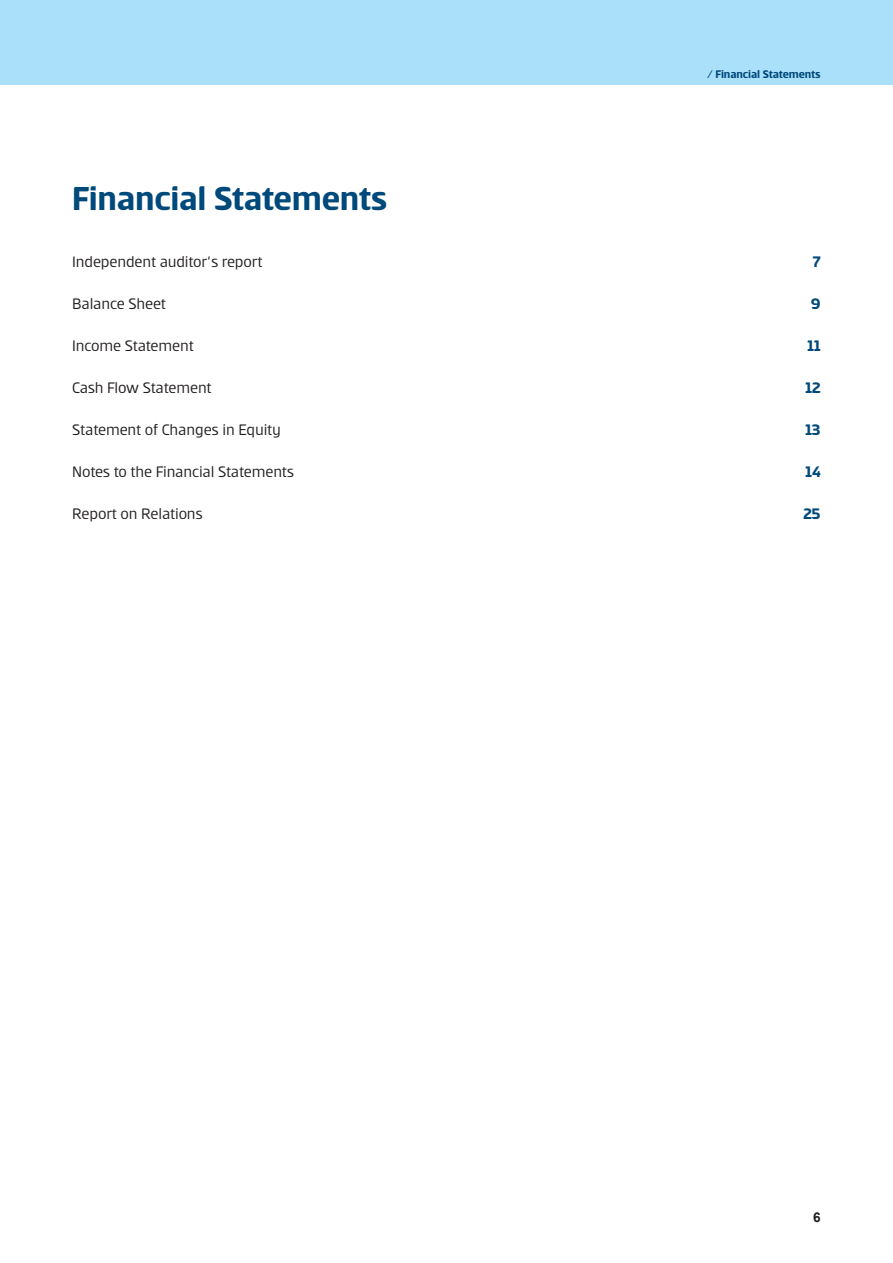
<style>
.page{position:relative;width:893px;height:1263px;background:#fff}
.page>*{position:absolute;margin:0;border:0;box-sizing:border-box;transform-origin:0 0}
.cza_Nadpis_1{font:700 36px "Erste";letter-spacing:-.01em;color:#00497b}
.t1{font:16.5px "Erste";letter-spacing:-.01em;color:#231f20}
.t2{font:700 16.5px "Erste";color:#00497b}
.t3{font:700 13.5px "Arial";color:#231f20}
.t4{font:700 12px "Erste";letter-spacing:-.01em;color:#00497b}
</style>
<div class="page">
<div style="left:0;top:0;width:893px;height:85px;background:#aae0f9"></div>
<p class="cza_Nadpis_1" style="left:72px;top:180px;width:317px">Financial Statements</p>
<p class="t4" style="left:707px;top:68px;width:115px">/ Financial Statements</p>
<p class="t1" style="left:72px;top:254px;width:192px">Independent auditor’s report</p>
<p class="t2" style="left:813px;top:254px;width:9px">7</p>
<p class="t1" style="left:72px;top:296px;width:95px">Balance Sheet</p>
<p class="t2" style="left:811px;top:296px;width:11px">9</p>
<p class="t1" style="left:72px;top:338px;width:123px">Income Statement</p>
<p class="t2" style="left:807px;top:338px;width:15px">11</p>
<p class="t1" style="left:72px;top:380px;width:141px">Cash Flow Statement</p>
<p class="t2" style="left:805px;top:380px;width:17px">12</p>
<p class="t1" style="left:72px;top:422px;width:210px">Statement of Changes in Equity</p>
<p class="t2" style="left:805px;top:422px;width:17px">13</p>
<p class="t1" style="left:72px;top:464px;width:224px">Notes to the Financial Statements</p>
<p class="t2" style="left:805px;top:464px;width:17px">14</p>
<p class="t1" style="left:72px;top:506px;width:132px">Report on Relations</p>
<p class="t2" style="left:803px;top:506px;width:19px">25</p>
<p class="t3" style="left:813px;top:1207px;width:9px">6</p>
</div>
